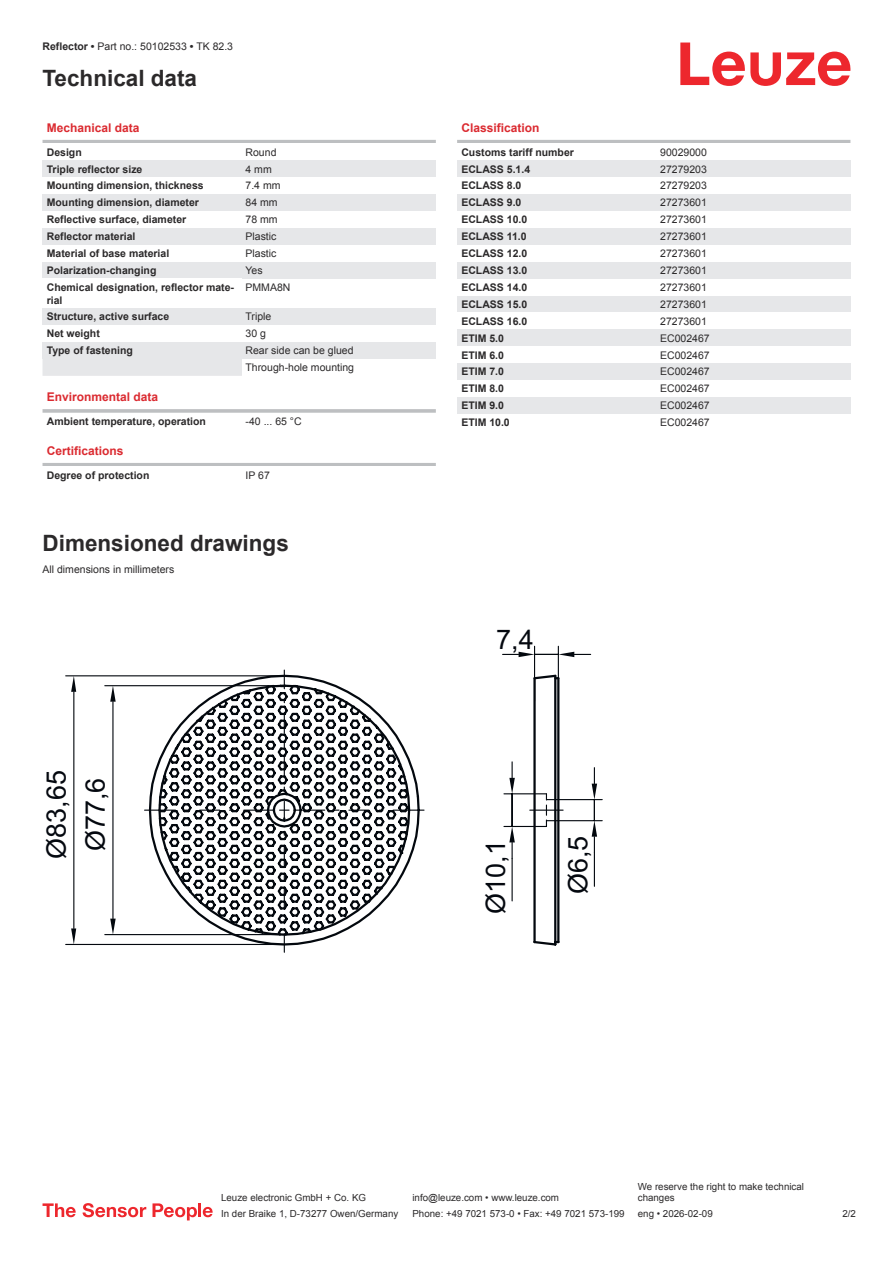
<style>
.page{position:relative;width:893px;height:1263px;background:#fff}
.page>*{position:absolute;margin:0;border:0;box-sizing:border-box;transform-origin:0 0}
.t1{font:27px/39.2px "Arial";color:#04080f}
.t2{font:700 22.5px "Arial";color:#2b292a}
.t3{font:700 12px "Arial";color:#db2a30}
.t4{font:700 10.5px/12.6px "Arial";color:#2b292a}
.t5{font:10.5px/17px "Arial";color:#2b292a}
.t6{font:9.75px/11.7px "Arial";color:#2b292a}
.s1{font-weight:700}
</style>
<div class="page">
<svg style="left:680px;top:43px;width:170px;height:43px"></svg>
<div style="left:43px;top:359px;width:199px;height:17px;background:#e6e7e9"></div>
<hr style="left:43px;top:140px;width:393px;height:3px;background:#bdbfc1">
<div style="left:43px;top:160px;width:199px;height:17px;background:#e6e7e9"></div>
<div style="left:242px;top:160px;width:194px;height:17px;background:#e6e7e9"></div>
<div style="left:43px;top:194px;width:199px;height:17px;background:#e6e7e9"></div>
<div style="left:242px;top:194px;width:194px;height:17px;background:#e6e7e9"></div>
<div style="left:43px;top:228px;width:199px;height:17px;background:#e6e7e9"></div>
<div style="left:242px;top:228px;width:194px;height:17px;background:#e6e7e9"></div>
<div style="left:43px;top:262px;width:199px;height:17px;background:#e6e7e9"></div>
<div style="left:242px;top:262px;width:194px;height:17px;background:#e6e7e9"></div>
<div style="left:43px;top:308px;width:199px;height:17px;background:#e6e7e9"></div>
<div style="left:242px;top:308px;width:194px;height:17px;background:#e6e7e9"></div>
<div style="left:43px;top:342px;width:199px;height:17px;background:#e6e7e9"></div>
<div style="left:242px;top:342px;width:194px;height:17px;background:#e6e7e9"></div>
<hr style="left:43px;top:409px;width:393px;height:4px;background:#c5c7c9">
<hr style="left:43px;top:463px;width:393px;height:3px;background:#bdbfc1">
<hr style="left:457px;top:140px;width:393px;height:3px;background:#bdbfc1">
<div style="left:457px;top:160px;width:200px;height:17px;background:#e6e7e9"></div>
<div style="left:657px;top:160px;width:193px;height:17px;background:#e6e7e9"></div>
<div style="left:457px;top:194px;width:200px;height:17px;background:#e6e7e9"></div>
<div style="left:657px;top:194px;width:193px;height:17px;background:#e6e7e9"></div>
<div style="left:457px;top:228px;width:200px;height:17px;background:#e6e7e9"></div>
<div style="left:657px;top:228px;width:193px;height:17px;background:#e6e7e9"></div>
<div style="left:457px;top:262px;width:200px;height:17px;background:#e6e7e9"></div>
<div style="left:657px;top:262px;width:193px;height:17px;background:#e6e7e9"></div>
<div style="left:457px;top:296px;width:200px;height:16px;background:#e6e7e9"></div>
<div style="left:657px;top:296px;width:193px;height:16px;background:#e6e7e9"></div>
<div style="left:457px;top:329px;width:200px;height:17px;background:#e6e7e9"></div>
<div style="left:657px;top:329px;width:193px;height:17px;background:#e6e7e9"></div>
<div style="left:457px;top:363px;width:200px;height:17px;background:#e6e7e9"></div>
<div style="left:657px;top:363px;width:193px;height:17px;background:#e6e7e9"></div>
<div style="left:457px;top:397px;width:200px;height:17px;background:#e6e7e9"></div>
<div style="left:657px;top:397px;width:193px;height:17px;background:#e6e7e9"></div>
<svg style="left:43px;top:1203px;width:33px;height:14px"></svg>
<svg style="left:83px;top:1203px;width:63px;height:14px"></svg>
<svg style="left:153px;top:1203px;width:44px;height:17px"></svg>
<hr style="left:198px;top:1203px;width:3px;height:14px;background:#ed272d">
<svg style="left:203px;top:1207px;width:10px;height:10px"></svg>
<hr style="left:73px;top:692px;width:1px;height:236px;background:#03080e">
<hr style="left:66px;top:675px;width:218px;height:1px;background:#03080e">
<hr style="left:66px;top:944px;width:218px;height:1px;background:#03080e">
<svg style="left:71px;top:928px;width:5px;height:16px"></svg>
<svg style="left:71px;top:676px;width:5px;height:16px"></svg>
<hr style="left:112px;top:702px;width:2px;height:217px;background:#03080e">
<hr style="left:105px;top:685px;width:179px;height:1px;background:#03080e">
<hr style="left:105px;top:934px;width:179px;height:1px;background:#03080e">
<svg style="left:110px;top:919px;width:6px;height:15px"></svg>
<svg style="left:110px;top:686px;width:6px;height:16px"></svg>
<svg style="left:148px;top:675px;width:123px;height:269px"></svg>
<svg style="left:266px;top:787px;width:5px;height:48px"></svg>
<hr style="left:145px;top:809px;width:30px;height:2px;background:#03080e">
<hr style="left:200px;top:809px;width:20px;height:2px;background:#03080e">
<hr style="left:244px;top:809px;width:31px;height:2px;background:#03080e">
<svg style="left:271px;top:674px;width:290px;height:273px"></svg>
<hr style="left:558px;top:820px;width:44px;height:1px;background:#03080e">
<hr style="left:558px;top:799px;width:44px;height:1px;background:#03080e">
<svg style="left:592px;top:768px;width:5px;height:85px"></svg>
<hr style="left:530px;top:809px;width:33px;height:2px;background:#03080e">
<svg style="left:535px;top:793px;width:23px;height:34px"></svg>
<hr style="left:534px;top:646px;width:1px;height:55px;background:#03080e">
<hr style="left:558px;top:646px;width:1px;height:32px;background:#03080e">
<svg style="left:503px;top:652px;width:88px;height:5px"></svg>
<svg style="left:532px;top:673px;width:29px;height:8px"></svg>
<hr style="left:594px;top:853px;width:1px;height:33px;background:#03080e">
<hr style="left:512px;top:858px;width:1px;height:43px;background:#03080e">
<p class="t5" style="left:43px;top:39px;width:192px"><span class="s1">Reflector •</span> Part no.: 50102533 <span class="s1">•</span> TK 82.3</p>
<h2 class="t2" style="left:43px;top:70px;width:156px">Technical data</h2>
<p class="t3" style="left:47px;top:123px;width:94px">Mechanical data</p>
<p class="t4" style="left:47px;top:147px;width:37px">Design</p>
<p class="t5" style="left:246px;top:144px;width:32px">Round</p>
<p class="t4" style="left:47px;top:164px;width:97px">Triple reflector size</p>
<p class="t5" style="left:246px;top:161px;width:28px">4 mm</p>
<p class="t4" style="left:47px;top:180px;width:158px">Mounting dimension, thickness</p>
<p class="t5" style="left:246px;top:178px;width:37px">7.4 mm</p>
<p class="t4" style="left:47px;top:197px;width:154px">Mounting dimension, diameter</p>
<p class="t5" style="left:246px;top:195px;width:34px">84 mm</p>
<p class="t4" style="left:47px;top:214px;width:141px">Reflective surface, diameter</p>
<p class="t5" style="left:246px;top:212px;width:34px">78 mm</p>
<p class="t4" style="left:47px;top:231px;width:90px">Reflector material</p>
<p class="t5" style="left:246px;top:229px;width:32px">Plastic</p>
<p class="t4" style="left:47px;top:248px;width:124px">Material of base material</p>
<p class="t5" style="left:246px;top:246px;width:32px">Plastic</p>
<p class="t4" style="left:47px;top:265px;width:111px">Polarization-changing</p>
<p class="t5" style="left:246px;top:263px;width:19px">Yes</p>
<p class="t4" style="left:47px;top:282px;width:189px">Chemical designation, reflector mate&shy;rial</p>
<p class="t5" style="left:246px;top:280px;width:46px">PMMA8N</p>
<p class="t4" style="left:47px;top:311px;width:124px">Structure, active surface</p>
<p class="t5" style="left:246px;top:309px;width:27px">Triple</p>
<p class="t4" style="left:47px;top:328px;width:55px">Net weight</p>
<p class="t5" style="left:246px;top:326px;width:22px">30 g</p>
<p class="t4" style="left:47px;top:345px;width:88px">Type of fastening</p>
<p class="t5" style="left:246px;top:343px;width:110px">Rear side can be glued<br>Through-hole mounting</p>
<p class="t3" style="left:47px;top:393px;width:113px">Environmental data</p>
<p class="t4" style="left:47px;top:416px;width:161px">Ambient temperature, operation</p>
<p class="t5" style="left:246px;top:414px;width:58px">-40 ... 65 °C</p>
<p class="t3" style="left:47px;top:446px;width:78px">Certifications</p>
<p class="t4" style="left:47px;top:470px;width:104px">Degree of protection</p>
<p class="t5" style="left:246px;top:467px;width:26px">IP 67</p>
<h2 class="t2" style="left:43px;top:534px;width:248px">Dimensioned drawings</h2>
<p class="t5" style="left:43px;top:562px;width:133px">All dimensions in millimeters</p>
<h1 class="t1" style="left:38px;top:859px;width:90px;rotate:-90deg">Ø83,65<br>Ø77,6</h1>
<p class="t3" style="left:461px;top:123px;width:80px">Classification</p>
<p class="t4" style="left:461px;top:147px;width:114px">Customs tariff number</p>
<p class="t5" style="left:660px;top:144px;width:48px">90029000</p>
<p class="t4" style="left:461px;top:164px;width:70px">ECLASS 5.1.4</p>
<p class="t5" style="left:660px;top:161px;width:48px">27279203</p>
<p class="t4" style="left:461px;top:180px;width:62px">ECLASS 8.0</p>
<p class="t5" style="left:660px;top:178px;width:48px">27279203</p>
<p class="t4" style="left:461px;top:197px;width:62px">ECLASS 9.0</p>
<p class="t5" style="left:660px;top:195px;width:48px">27273601</p>
<p class="t4" style="left:461px;top:214px;width:67px">ECLASS 10.0</p>
<p class="t5" style="left:660px;top:212px;width:48px">27273601</p>
<p class="t4" style="left:461px;top:231px;width:67px">ECLASS 11.0</p>
<p class="t5" style="left:660px;top:229px;width:48px">27273601</p>
<p class="t4" style="left:461px;top:248px;width:67px">ECLASS 12.0</p>
<p class="t5" style="left:660px;top:246px;width:48px">27273601</p>
<p class="t4" style="left:461px;top:265px;width:67px">ECLASS 13.0</p>
<p class="t5" style="left:660px;top:263px;width:48px">27273601</p>
<p class="t4" style="left:461px;top:282px;width:67px">ECLASS 14.0</p>
<p class="t5" style="left:660px;top:280px;width:48px">27273601</p>
<p class="t4" style="left:461px;top:299px;width:67px">ECLASS 15.0</p>
<p class="t5" style="left:660px;top:297px;width:48px">27273601</p>
<p class="t4" style="left:461px;top:316px;width:67px">ECLASS 16.0</p>
<p class="t5" style="left:660px;top:313px;width:48px">27273601</p>
<p class="t4" style="left:461px;top:333px;width:44px">ETIM 5.0</p>
<p class="t5" style="left:660px;top:330px;width:51px">EC002467</p>
<p class="t4" style="left:461px;top:349px;width:44px">ETIM 6.0</p>
<p class="t5" style="left:660px;top:347px;width:51px">EC002467</p>
<p class="t4" style="left:461px;top:366px;width:44px">ETIM 7.0</p>
<p class="t5" style="left:660px;top:364px;width:51px">EC002467</p>
<p class="t4" style="left:461px;top:383px;width:44px">ETIM 8.0</p>
<p class="t5" style="left:660px;top:381px;width:51px">EC002467</p>
<p class="t4" style="left:461px;top:400px;width:44px">ETIM 9.0</p>
<p class="t5" style="left:660px;top:398px;width:51px">EC002467</p>
<p class="t4" style="left:461px;top:417px;width:50px">ETIM 10.0</p>
<p class="t5" style="left:660px;top:415px;width:51px">EC002467</p>
<h1 class="t1" style="left:496px;top:621px;width:39px">7,4</h1>
<h1 class="t1" style="left:478px;top:913px;width:75px;rotate:-90deg">Ø10,1</h1>
<h1 class="t1" style="left:560px;top:894px;width:60px;rotate:-90deg">Ø6,5</h1>
<p class="t6" style="left:221px;top:1193px;width:146px">Leuze electronic GmbH + Co. KG</p>
<p class="t6" style="left:412px;top:1193px;width:148px">info@leuze.com • www.leuze.com</p>
<p class="t6" style="left:638px;top:1181px;width:168px">We reserve the right to make technical changes</p>
<p class="t6" style="left:221px;top:1209px;width:179px">In der Braike 1, D-73277 Owen/Germany</p>
<p class="t6" style="left:412px;top:1209px;width:214px">Phone: +49 7021 573-0 • Fax: +49 7021 573-199</p>
<p class="t6" style="left:638px;top:1209px;width:76px">eng • 2026-02-09</p>
<p class="t6" style="left:842px;top:1209px;width:15px">2 /2</p>
</div>
